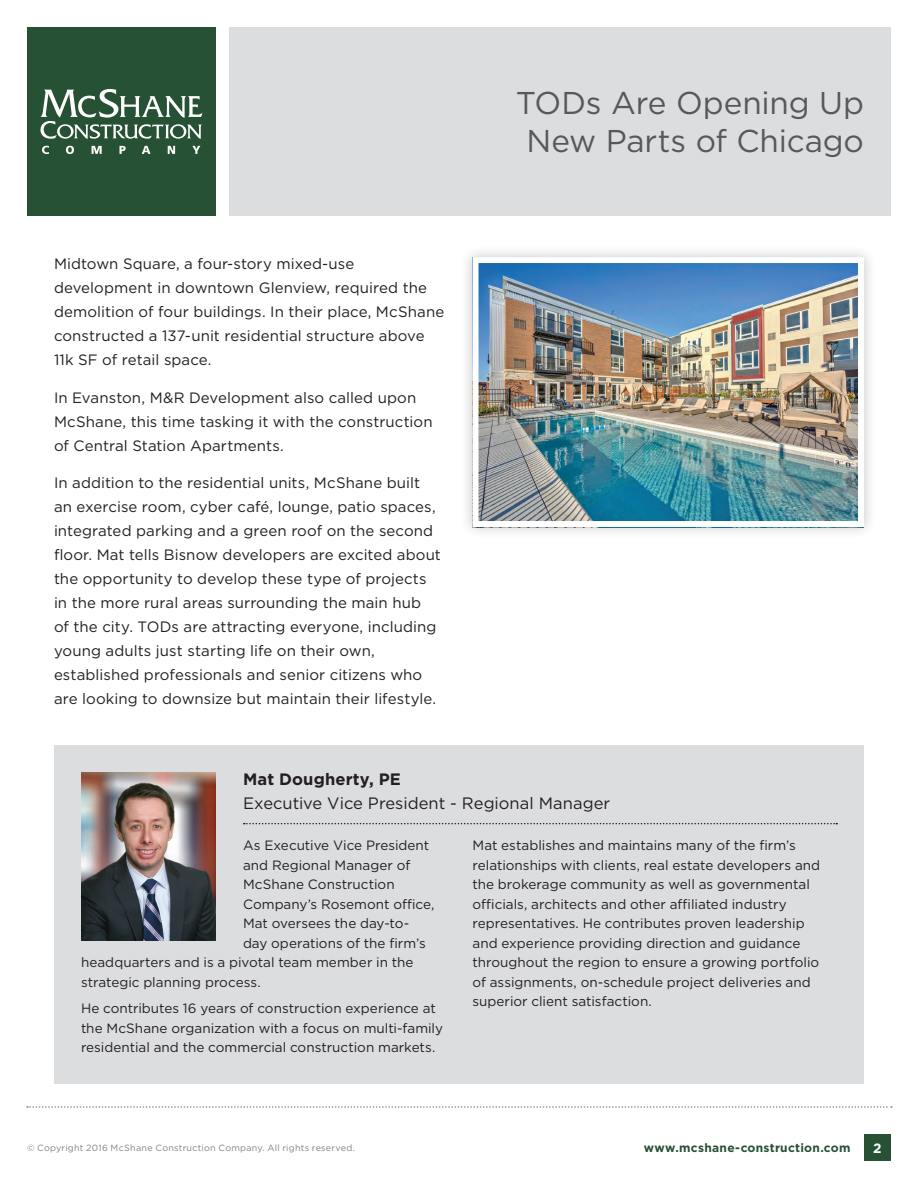
<style>
.page{position:relative;width:918px;height:1188px;background:#fff}
.page>*{position:absolute;margin:0;border:0;box-sizing:border-box;transform-origin:0 0}
.t1{font:31.5px/37.8px "Gotham";letter-spacing:-.005em;color:#57585a;text-align:center}
.t2{font:16.5px "Gotham";color:#231f20}
.t3{font:700 16.5px "Gotham";letter-spacing:.01em;color:#231f20}
.t4{font:15px/24px "Gotham";letter-spacing:.005em;color:#231f20}
.t5{font:13.5px/19.5px "Gotham";color:#231f20}
.t6{font:700 13.5px "Gotham";color:#fff}
.t7{font:700 12px "Gotham";letter-spacing:.02em;color:#275134}
.t8{font:9px "Gotham";letter-spacing:.025em;color:#808285}
</style>
<div class="page">
<div style="left:864px;top:1134px;width:27px;height:27px;background:#275134"></div>
<svg style="left:27px;top:1106px;width:865px;height:2px"></svg>
<div style="left:27px;top:27px;width:189px;height:189px;background:#275134"></div>
<svg style="left:40px;top:89px;width:162px;height:50px"></svg>
<svg style="left:42px;top:146px;width:7px;height:8px"></svg>
<svg style="left:66px;top:146px;width:8px;height:8px"></svg>
<svg style="left:92px;top:146px;width:10px;height:8px"></svg>
<svg style="left:120px;top:146px;width:6px;height:8px"></svg>
<svg style="left:142px;top:146px;width:9px;height:8px"></svg>
<svg style="left:168px;top:146px;width:7px;height:8px"></svg>
<svg style="left:192px;top:146px;width:8px;height:8px"></svg>
<div style="left:230px;top:27px;width:661px;height:189px;background:#dcdddf"></div>
<div style="left:460px;top:245px;width:417px;height:295px;background:#231f20;opacity:.25"></div>
<img style="left:479px;top:264px;width:378px;height:256px">
<div style="left:472px;top:257px;width:392px;height:270px;border:6px solid #fff"></div>
<div style="left:54px;top:745px;width:810px;height:338px;background:#dcdddf"></div>
<svg style="left:244px;top:823px;width:593px;height:1px"></svg>
<img style="left:81px;top:772px;width:135px;height:169px">
<p class="t4" style="left:54px;top:251px;width:392px">Midtown Square, a four-story mixed-use development in downtown Glenview, required the demolition of four buildings. In their place, McShane constructed a 137-unit residential structure above 11k SF of retail space.</p>
<p class="t4" style="left:54px;top:385px;width:380px">In Evanston, M&amp;R Development also called upon<br>McShane, this time tasking it with the construction of Central Station Apartments.</p>
<p class="t4" style="left:54px;top:470px;width:389px">In addition to the residential units, McShane built an exercise room, cyber café, lounge, patio spaces, integrated parking and a green roof on the second floor. Mat tells Bisnow developers are excited about the opportunity to develop these type of projects in the more rural areas surrounding the main hub<br>of the city. TODs are attracting everyone, including young adults just starting life on their own, established professionals and senior citizens who are looking to downsize but maintain their lifestyle.</p>
<h1 class="t1" style="left:516px;top:83px;width:350px">TODs Are Opening Up<br>New Parts of Chicago</h1>
<p class="t3" style="left:243px;top:769px;width:160px">Mat Dougherty, PE</p>
<p class="t2" style="left:243px;top:793px;width:369px">Executive Vice President - Regional Manager</p>
<p class="t5" style="left:243px;top:836px;width:188px">As Executive Vice President</p>
<p class="t5" style="left:243px;top:855px;width:169px">and Regional Manager of</p>
<p class="t5" style="left:243px;top:875px;width:153px">McShane Construction</p>
<p class="t5" style="left:243px;top:894px;width:193px">Company’s Rosemont office,</p>
<p class="t5" style="left:243px;top:914px;width:168px">Mat oversees the day-to-</p>
<p class="t5" style="left:243px;top:933px;width:184px">day operations of the firm’s</p>
<p class="t5" style="left:81px;top:953px;width:334px">headquarters and is a pivotal team member in the</p>
<p class="t5" style="left:81px;top:972px;width:181px">strategic planning process.</p>
<p class="t5" style="left:81px;top:998px;width:364px">He contributes 16 years of construction experience at the McShane organization with a focus on multi-family residential and the commercial construction markets.</p>
<p class="t5" style="left:472px;top:836px;width:349px">Mat establishes and maintains many of the firm’s relationships with clients, real estate developers and the brokerage community as well as governmental officials, architects and other affiliated industry representatives. He contributes proven leadership and experience providing direction and guidance throughout the region to ensure a growing portfolio of assignments, on-schedule project deliveries and superior client satisfaction.</p>
<p class="t8" style="left:27px;top:1142px;width:330px">© Copyright 2016 McShane Construction Company. All rights reserved.</p>
<p class="t7" style="left:644px;top:1140px;width:208px">www.mcshane-construction.com</p>
<p class="t6" style="left:873px;top:1139px;width:10px">2</p>
</div>
